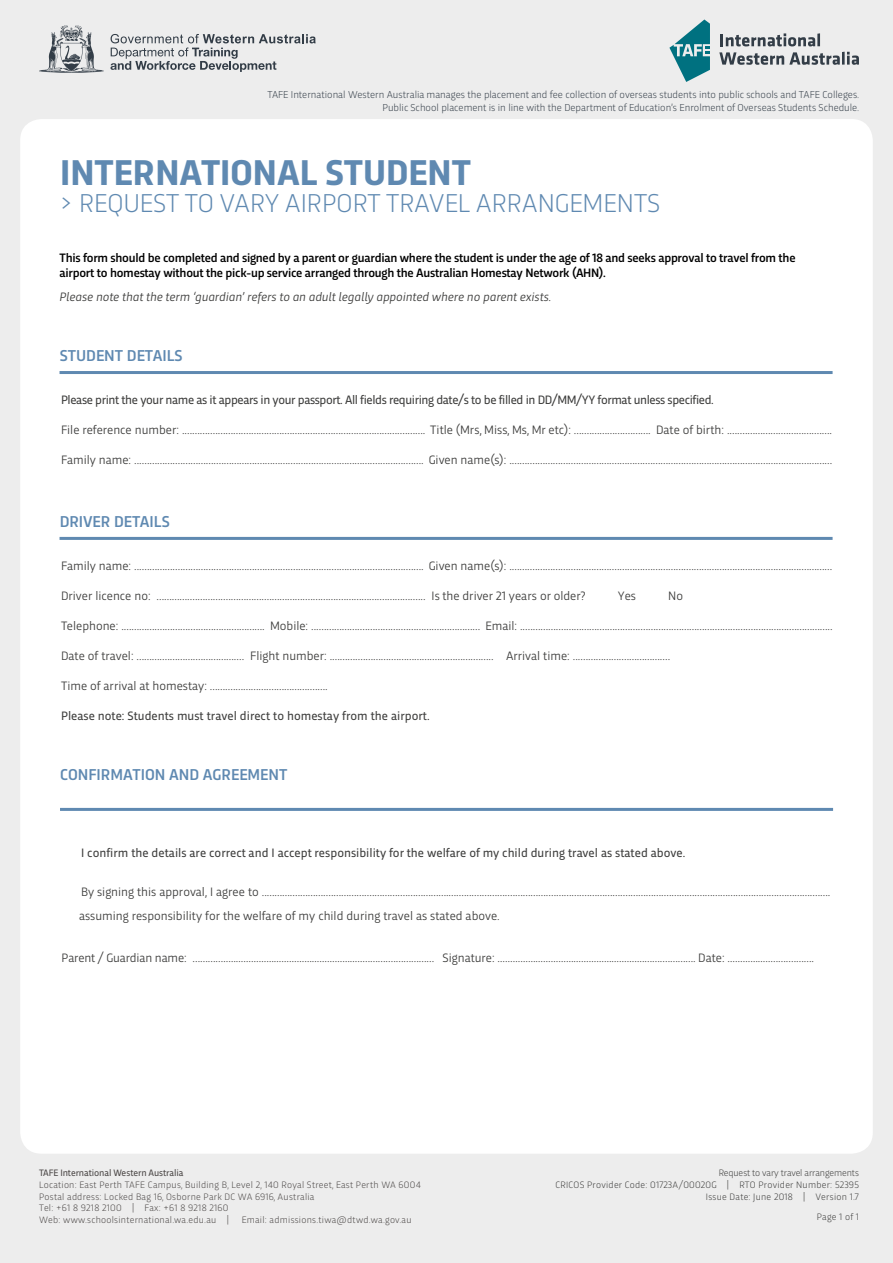
<style>
.page{position:relative;width:893px;height:1263px;background:#ededed}
.page>*{position:absolute;margin:0;border:0;box-sizing:border-box;transform-origin:0 0}
.Form_Heading{font:700 37.5px "Trasandina";color:#5f89b1}
.Form_Heading-2{font:300 27px "Trasandina";color:#5f89b1}
.t1{font:500 16.5px "Trasandina";color:#5f89b1}
.Form_Body{font:12.75px "Trasandina";color:#3c3c3b}
.Body{font:12.75px "Trasandina";color:#3c3c3b}
.Body-2{font:500 12.75px/15.3px "Trasandina";letter-spacing:-.02em;color:#000}
.Body-3{font:12.75px "Trasandina";letter-spacing:-.03em;color:#3c3c3b}
.Form_Body-2{font:12.75px "Trasandina";color:#3c3c3b}
.t2{font:italic 12.75px "Trasandina";color:#3c3c3b}
.Body-4{font:12.75px "Trasandina";color:#3c3c3b}
.Form_Body-3{font:300 10.5px/12.6px "Trasandina";color:#343e48;text-align:right}
.t3{font:300 9.75px/11.7px "Trasandina";letter-spacing:.025em;color:#4a4645}
.t4{font:300 9.75px "Trasandina";letter-spacing:.025em;color:#3c3c3b}
.t5{font:9.75px "Trasandina";letter-spacing:-.01em;color:#4a4645}
.t6{font:300 9.75px "Trasandina";letter-spacing:-.01em;color:#3c3c3b}
</style>
<div class="page">
<div style="left:20px;top:119px;width:853px;height:1035px;background:#fff;border-radius:21px"></div>
<svg style="left:669px;top:20px;width:41px;height:62px"></svg>
<svg style="left:721px;top:33px;width:99px;height:13px"></svg>
<svg style="left:719px;top:52px;width:140px;height:13px"></svg>
<svg style="left:111px;top:34px;width:205px;height:38px"></svg>
<svg style="left:39px;top:25px;width:65px;height:48px"></svg>
<hr style="left:60px;top:537px;width:773px;height:3px;background:#5f89b1">
<hr style="left:60px;top:371px;width:773px;height:3px;background:#5f89b1">
<hr style="left:60px;top:808px;width:773px;height:3px;background:#5f89b1">
<p class="Form_Body-3" style="left:267px;top:87px;width:594px">TAFE International Western Australia manages the placement and fee collection of overseas students into public schools and TAFE Colleges.<br>Public School placement is in line with the Department of Education’s Enrolment of Overseas Students Schedule.</p>
<p class="Form_Heading" style="left:60px;top:145px;width:412px">INTERNATIONAL STUDENT</p>
<p class="Form_Heading-2" style="left:60px;top:183px;width:602px">&gt; REQUEST TO VARY AIRPORT TRAVEL ARRANGEMENTS</p>
<p class="Body-2" style="left:60px;top:249px;width:738px">This form should be completed and signed by a parent or guardian where the student is under the age of 18 and seeks approval to travel from the airport to homestay without the pick-up service arranged through the Australian Homestay Network (AHN).</p>
<p class="t2" style="left:60px;top:287px;width:493px">Please note that the term ‘guardian’ refers to an adult legally appointed where no parent exists.</p>
<h4 class="t1" style="left:60px;top:343px;width:124px">STUDENT DETAILS</h4>
<p class="Body-3" style="left:61px;top:390px;width:654px">Please print the your name as it appears in your passport. All fields requiring date/s to be filled in DD/MM/YY format unless specified.</p>
<p class="Form_Body" style="left:61px;top:420px;width:772px">File reference number: ............................................................................................... Title (Mrs, Miss, Ms, Mr etc): .............................. Date of birth: .........................................</p>
<p class="Form_Body" style="left:61px;top:450px;width:773px">Family name: ................................................................................................................. Given name(s): ..............................................................................................................................</p>
<h4 class="t1" style="left:60px;top:509px;width:112px">DRIVER DETAILS</h4>
<p class="Form_Body" style="left:61px;top:556px;width:773px">Family name: ................................................................................................................. Given name(s): ..............................................................................................................................</p>
<p class="Form_Body" style="left:61px;top:586px;width:526px">Driver licence no: ......................................................................................................... Is the driver 21 years or older?</p>
<p class="Form_Body" style="left:618px;top:586px;width:20px">Yes</p>
<p class="Form_Body" style="left:668px;top:586px;width:16px">No</p>
<p class="Form_Body" style="left:61px;top:616px;width:773px">Telephone: ........................................................ Mobile: .................................................................. Email: ..........................................................................................................................</p>
<p class="Body" style="left:61px;top:646px;width:611px">Date of travel: .......................................... Flight number: ................................................................ Arrival time: ......................................</p>
<p class="Body" style="left:61px;top:676px;width:268px">Time of arrival at homestay: ..............................................</p>
<p class="Body-4" style="left:61px;top:706px;width:370px">Please note: Students must travel direct to homestay from the airport.</p>
<h4 class="t1" style="left:60px;top:762px;width:229px">CONFIRMATION AND AGREEMENT</h4>
<p class="Form_Body-2" style="left:81px;top:843px;width:606px">I confirm the details are correct and I accept responsibility for the welfare of my child during travel as stated above.</p>
<p class="Body" style="left:81px;top:882px;width:751px">By signing this approval, I agree to ..............................................................................................................................................................................................................................</p>
<p class="Body" style="left:79px;top:906px;width:422px">assuming responsibility for the welfare of my child during travel as stated above.</p>
<p class="Form_Body" style="left:62px;top:949px;width:754px">Parent / Guardian name: ...........…………………………………………………........................... Signature: …………………………………………………..................... Date: ………………................</p>
<p class="t5" style="left:39px;top:1165px;width:146px">TAFE International Western Australia</p>
<p class="t3" style="left:39px;top:1178px;width:383px">Location: East Perth TAFE Campus, Building B, Level 2, 140 Royal Street, East Perth WA 6004<br>Postal address: Locked Bag 16, Osborne Park DC WA 6916, Australia<br>Tel: +61 8 9218 2100 | Fax: +61 8 9218 2160<br>Web: www.schoolsinternational.wa.edu.au |</p>
<p class="t3" style="left:242px;top:1213px;width:171px">Email: admissions.tiwa@dtwd.wa.gov.au</p>
<p class="t6" style="left:719px;top:1166px;width:142px">Request to vary travel arrangements</p>
<p class="t4" style="left:555px;top:1177px;width:305px">CRICOS Provider Code: 01723A/00020G | RTO Provider Number: 52395</p>
<p class="t4" style="left:706px;top:1189px;width:155px">Issue Date: June 2018 | Version 1.7</p>
<p class="t4" style="left:817px;top:1209px;width:44px">Page 1 of 1</p>
</div>
